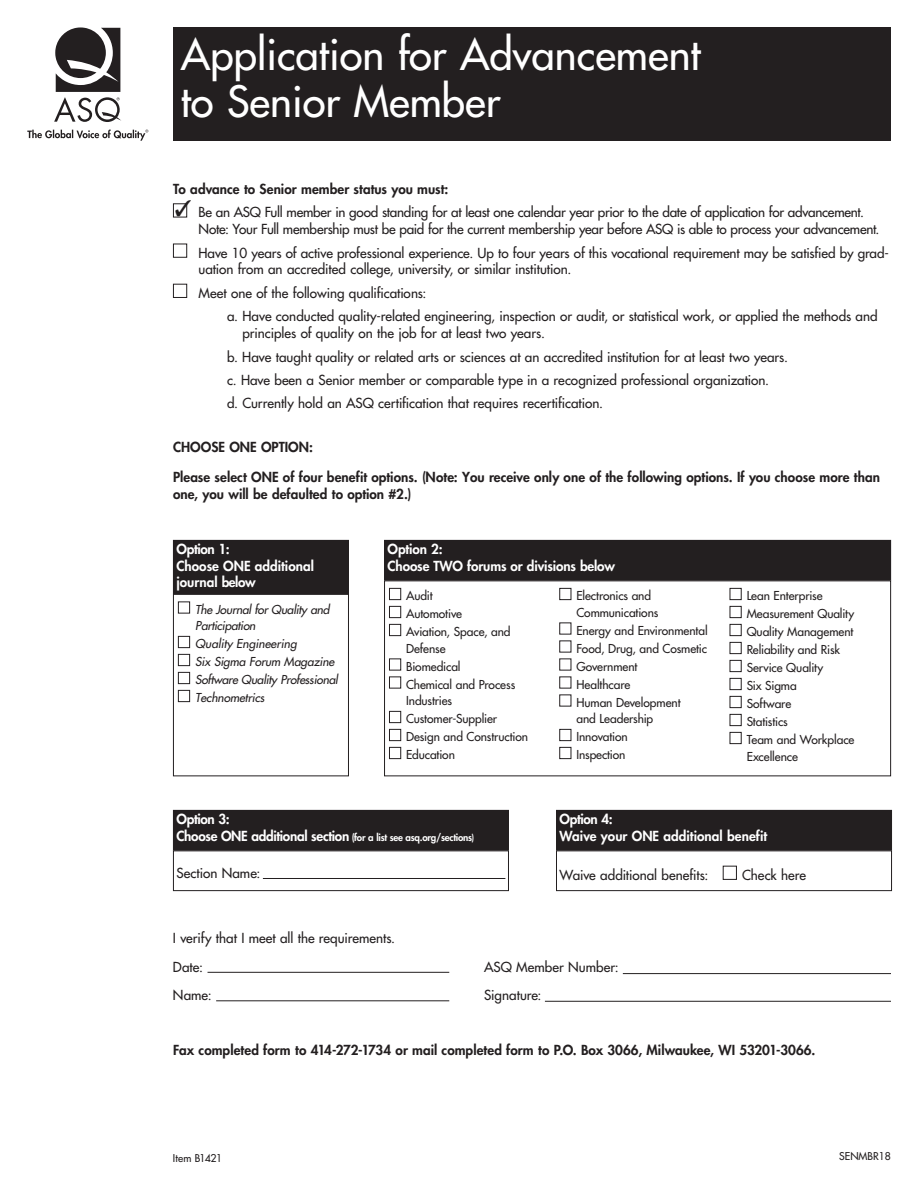
<style>
.page{position:relative;width:918px;height:1188px;background:#fff}
.page>*{position:absolute;margin:0;border:0;box-sizing:border-box;transform-origin:0 0}
.Text_Subhead{font:42px/46.5px "Futura";color:#fff}
.t1{font:13.5px/16.8px "Futura";letter-spacing:-.005em;color:#231f20}
.t2{font:800 13.5px/16.8px "Futura";letter-spacing:.005em;color:#231f20}
.t3{font:800 13.5px/16.5px "Futura";letter-spacing:-.005em;color:#fff}
.t4{font:12px/16.5px "Futura";letter-spacing:-.005em;color:#231f20}
.t5{font:italic 12px/16.5px "Futura";letter-spacing:-.02em;color:#231f20}
.t6{font:italic 12px "Futura";color:#231f20}
.t7{font:10.5px "Futura";letter-spacing:-.03em;color:#231f20}
.t8{font:10.5px "Futura";color:#231f20}
.t9{font:800 9.75px "Futura";letter-spacing:-.025em;color:#fff}
.s1{font-size:13.5px}
.s2{font-size:9px}
</style>
<div class="page">
<div style="left:173px;top:27px;width:718px;height:114px;background:#231f20"></div>
<div style="left:173px;top:203px;width:14px;height:14px;border:1px solid #231f20"></div>
<div style="left:173px;top:244px;width:14px;height:14px;border:1px solid #231f20"></div>
<div style="left:173px;top:284px;width:14px;height:14px;border:1px solid #231f20"></div>
<div style="left:178px;top:602px;width:12px;height:12px;border:1px solid #231f20"></div>
<div style="left:178px;top:636px;width:12px;height:12px;border:1px solid #231f20"></div>
<div style="left:178px;top:654px;width:12px;height:12px;border:1px solid #231f20"></div>
<div style="left:178px;top:672px;width:12px;height:12px;border:1px solid #231f20"></div>
<div style="left:178px;top:690px;width:12px;height:12px;border:1px solid #231f20"></div>
<div style="left:173px;top:594px;width:176px;height:182px;border:1px solid #231f20"></div>
<hr style="left:208px;top:972px;width:241px;height:1px;background:#231f20">
<hr style="left:216px;top:1000px;width:233px;height:1px;background:#231f20">
<hr style="left:623px;top:973px;width:268px;height:1px;background:#231f20">
<hr style="left:545px;top:1001px;width:346px;height:1px;background:#231f20">
<div style="left:173px;top:540px;width:175px;height:54px;background:#231f20"></div>
<div style="left:389px;top:588px;width:12px;height:12px;border:1px solid #231f20"></div>
<div style="left:389px;top:606px;width:12px;height:12px;border:1px solid #231f20"></div>
<div style="left:389px;top:624px;width:12px;height:12px;border:1px solid #231f20"></div>
<div style="left:389px;top:658px;width:12px;height:12px;border:1px solid #231f20"></div>
<div style="left:389px;top:676px;width:12px;height:12px;border:1px solid #231f20"></div>
<div style="left:389px;top:711px;width:12px;height:12px;border:1px solid #231f20"></div>
<div style="left:389px;top:729px;width:12px;height:12px;border:1px solid #231f20"></div>
<div style="left:389px;top:747px;width:12px;height:12px;border:1px solid #231f20"></div>
<div style="left:559px;top:588px;width:12px;height:12px;border:1px solid #231f20"></div>
<div style="left:559px;top:622px;width:12px;height:12px;border:1px solid #231f20"></div>
<div style="left:559px;top:640px;width:12px;height:12px;border:1px solid #231f20"></div>
<div style="left:559px;top:658px;width:12px;height:12px;border:1px solid #231f20"></div>
<div style="left:559px;top:676px;width:12px;height:12px;border:1px solid #231f20"></div>
<div style="left:559px;top:694px;width:12px;height:12px;border:1px solid #231f20"></div>
<div style="left:559px;top:729px;width:12px;height:12px;border:1px solid #231f20"></div>
<div style="left:559px;top:747px;width:12px;height:12px;border:1px solid #231f20"></div>
<div style="left:730px;top:588px;width:12px;height:12px;border:1px solid #231f20"></div>
<div style="left:730px;top:606px;width:12px;height:12px;border:1px solid #231f20"></div>
<div style="left:730px;top:624px;width:12px;height:12px;border:1px solid #231f20"></div>
<div style="left:730px;top:642px;width:12px;height:12px;border:1px solid #231f20"></div>
<div style="left:730px;top:660px;width:12px;height:12px;border:1px solid #231f20"></div>
<div style="left:730px;top:678px;width:12px;height:12px;border:1px solid #231f20"></div>
<div style="left:730px;top:696px;width:12px;height:12px;border:1px solid #231f20"></div>
<div style="left:730px;top:714px;width:12px;height:12px;border:1px solid #231f20"></div>
<div style="left:730px;top:732px;width:12px;height:12px;border:1px solid #231f20"></div>
<div style="left:384px;top:580px;width:507px;height:196px;border:1px solid #231f20"></div>
<div style="left:385px;top:540px;width:506px;height:40px;background:#231f20"></div>
<hr style="left:263px;top:878px;width:242px;height:1px;background:#231f20">
<div style="left:173px;top:850px;width:336px;height:41px;border:1px solid #231f20"></div>
<div style="left:173px;top:810px;width:335px;height:40px;background:#231f20"></div>
<div style="left:723px;top:866px;width:14px;height:14px;border:1px solid #231f20"></div>
<div style="left:556px;top:850px;width:336px;height:41px;border:1px solid #231f20"></div>
<div style="left:557px;top:810px;width:335px;height:40px;background:#231f20"></div>
<svg style="left:27px;top:130px;width:121px;height:11px"></svg>
<svg style="left:54px;top:27px;width:67px;height:95px"></svg>
<svg style="left:176px;top:203px;width:12px;height:13px"></svg>
<p class="Text_Subhead" style="left:181px;top:31px;width:521px">Application for Advancement to Senior Member</p>
<p class="t2" style="left:173px;top:180px;width:277px">To advance to Senior member status you must:</p>
<p class="t1" style="left:199px;top:204px;width:682px">Be an ASQ Full member in good standing for at least one calendar year prior to the date of application for advancement.<br>Note: Your Full membership must be paid for the current membership year before ASQ is able to process your advancement.</p>
<p class="t1" style="left:199px;top:244px;width:692px">Have 10 years of active professional experience. Up to four years of this vocational requirement may be satisfied by grad&shy;uation from an accredited college, university, or similar institution.</p>
<p class="t1" style="left:199px;top:284px;width:229px">Meet one of the following qualifications:</p>
<p class="t1" style="left:242px;top:308px;width:637px;text-indent:-15px">a. Have conducted quality-related engineering, inspection or audit, or statistical work, or applied the methods and principles of quality on the job for at least two years.</p>
<p class="t1" style="left:227px;top:348px;width:563px">b. Have taught quality or related arts or sciences at an accredited institution for at least two years.</p>
<p class="t1" style="left:227px;top:372px;width:544px">c. Have been a Senior member or comparable type in a recognized professional organization.</p>
<p class="t1" style="left:227px;top:395px;width:377px">d. Currently hold an ASQ certification that requires recertification.</p>
<p class="t2" style="left:173px;top:439px;width:141px">CHOOSE ONE OPTION:</p>
<p class="t2" style="left:173px;top:469px;width:708px">Please select ONE of four benefit options. (Note: You receive only one of the following options. If you choose more than one, you will be defaulted to option #2.)</p>
<p class="t3" style="left:177px;top:541px;width:139px">Option 1:<br>Choose ONE additional journal below</p>
<p class="t5" style="left:195px;top:601px;width:136px">The Journal for Quality and<br>Participation</p>
<p class="t6" style="left:195px;top:636px;width:103px">Quality Engineering</p>
<p class="t5" style="left:195px;top:653px;width:141px">Six Sigma Forum Magazine</p>
<p class="t5" style="left:195px;top:671px;width:144px">Software Quality Professional</p>
<p class="t5" style="left:195px;top:689px;width:71px">Technometrics</p>
<p class="t3" style="left:388px;top:541px;width:229px">Option 2:<br>Choose TWO forums or divisions below</p>
<p class="t4" style="left:406px;top:587px;width:28px">Audit</p>
<p class="t4" style="left:406px;top:605px;width:57px">Automotive</p>
<p class="t4" style="left:406px;top:623px;width:106px">Aviation, Space, and<br>Defense</p>
<p class="t4" style="left:406px;top:658px;width:56px">Biomedical</p>
<p class="t4" style="left:406px;top:676px;width:111px">Chemical and Process<br>Industries</p>
<p class="t4" style="left:406px;top:710px;width:92px">Customer-Supplier</p>
<p class="t4" style="left:406px;top:728px;width:123px">Design and Construction</p>
<p class="t4" style="left:406px;top:746px;width:50px">Education</p>
<p class="t4" style="left:576px;top:587px;width:83px">Electronics and<br>Communications</p>
<p class="t4" style="left:576px;top:622px;width:133px">Energy and Environmental</p>
<p class="t4" style="left:576px;top:640px;width:132px">Food, Drug, and Cosmetic</p>
<p class="t4" style="left:576px;top:658px;width:63px">Government</p>
<p class="t4" style="left:576px;top:676px;width:55px">Healthcare</p>
<p class="t4" style="left:576px;top:694px;width:106px">Human Development and Leadership</p>
<p class="t4" style="left:576px;top:728px;width:53px">Innovation</p>
<p class="t4" style="left:576px;top:746px;width:51px">Inspection</p>
<p class="t4" style="left:747px;top:587px;width:77px">Lean Enterprise</p>
<p class="t4" style="left:747px;top:605px;width:109px">Measurement Quality</p>
<p class="t4" style="left:747px;top:623px;width:108px">Quality Management</p>
<p class="t4" style="left:747px;top:641px;width:95px">Reliability and Risk</p>
<p class="t4" style="left:747px;top:659px;width:78px">Service Quality</p>
<p class="t4" style="left:747px;top:677px;width:52px">Six Sigma</p>
<p class="t4" style="left:747px;top:695px;width:46px">Software</p>
<p class="t4" style="left:747px;top:713px;width:43px">Statistics</p>
<p class="t4" style="left:747px;top:731px;width:109px">Team and Workplace<br>Excellence</p>
<p class="t3" style="left:177px;top:811px;width:55px">Option 3:</p>
<p class="t9" style="left:177px;top:831px;width:299px"><span class="s1">Choose ONE additional section</span> (for a list see asq.org/sections<span class="s2">)</span></p>
<p class="t1" style="left:177px;top:865px;width:85px">Section Name:</p>
<p class="t3" style="left:560px;top:811px;width:209px">Option 4:<br>Waive your ONE additional benefit</p>
<p class="t1" style="left:560px;top:866px;width:150px">Waive additional benefits:</p>
<p class="t1" style="left:742px;top:866px;width:65px">Check here</p>
<p class="t1" style="left:173px;top:930px;width:224px">I verify that I meet all the requirements.</p>
<p class="t1" style="left:173px;top:958px;width:31px">Date:</p>
<p class="t1" style="left:484px;top:958px;width:136px">ASQ Member Number:</p>
<p class="t1" style="left:173px;top:987px;width:40px">Name:</p>
<p class="t1" style="left:484px;top:987px;width:59px">Signature:</p>
<p class="t2" style="left:173px;top:1041px;width:644px">Fax completed form to 414-272-1734 or mail completed form to P.O. Box 3066, Milwaukee, WI 53201-3066.</p>
<p class="t7" style="left:173px;top:1151px;width:51px">Item B1421</p>
<p class="t8" style="left:839px;top:1150px;width:53px">SENMBR18</p>
</div>
